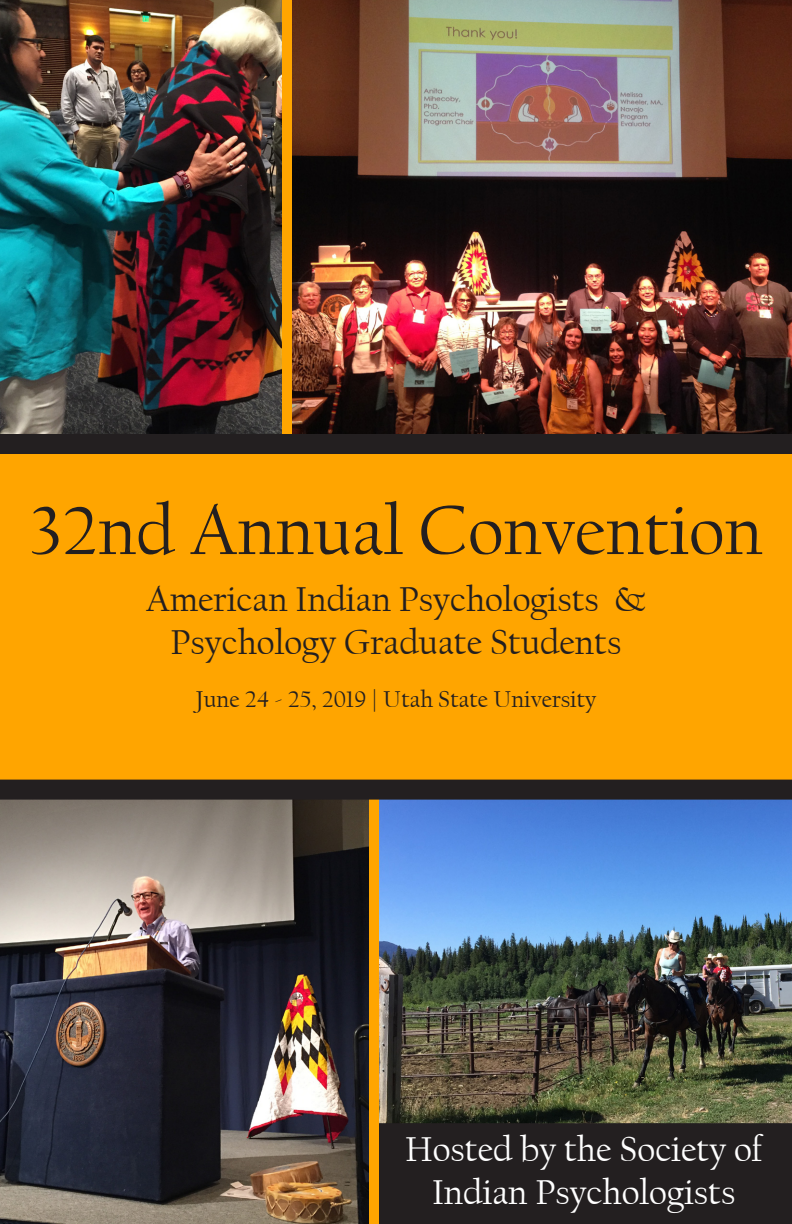
<style>
.page{position:relative;width:792px;height:1224px;background:#fff}
.page>*{position:absolute;margin:0;border:0;box-sizing:border-box;transform-origin:0 0}
.t1{font:72px "Californian FB";color:#231f20}
.Magazine_Headline{font:36.2px "Californian FB";color:#231f20}
.t2{font:36.2px/43.4px "Californian FB";color:#fff;text-align:center}
.t3{font:24px "Californian FB";color:#231f20}
</style>
<div class="page">
<img style="left:379px;top:800px;width:413px;height:323px">
<div style="left:379px;top:1123px;width:413px;height:101px;background:#231f20"></div>
<img style="left:0;top:800px;width:369px;height:424px">
<img style="left:292px;top:0;width:500px;height:434px">
<img style="left:0;top:0;width:282px;height:434px">
<div style="left:282px;top:0;width:10px;height:453px;background:#ffa500"></div>
<div style="left:369px;top:780px;width:10px;height:444px;background:#ffa500"></div>
<svg style="left:0;top:434px;width:792px;height:366px;background:#e69603"></svg>
<p class="t1" style="left:29px;top:491px;width:735px">32nd Annual Convention</p>
<p class="Magazine_Headline" style="left:146px;top:579px;width:501px">American Indian Psychologists &amp;</p>
<p class="Magazine_Headline" style="left:171px;top:622px;width:452px">Psychology Graduate Students</p>
<p class="t3" style="left:195px;top:686px;width:403px">June 24 - 25, 2019 | Utah State University</p>
<p class="t2" style="left:405px;top:1128px;width:359px">Hosted by the Society of<br>Indian Psychologists</p>
</div>
